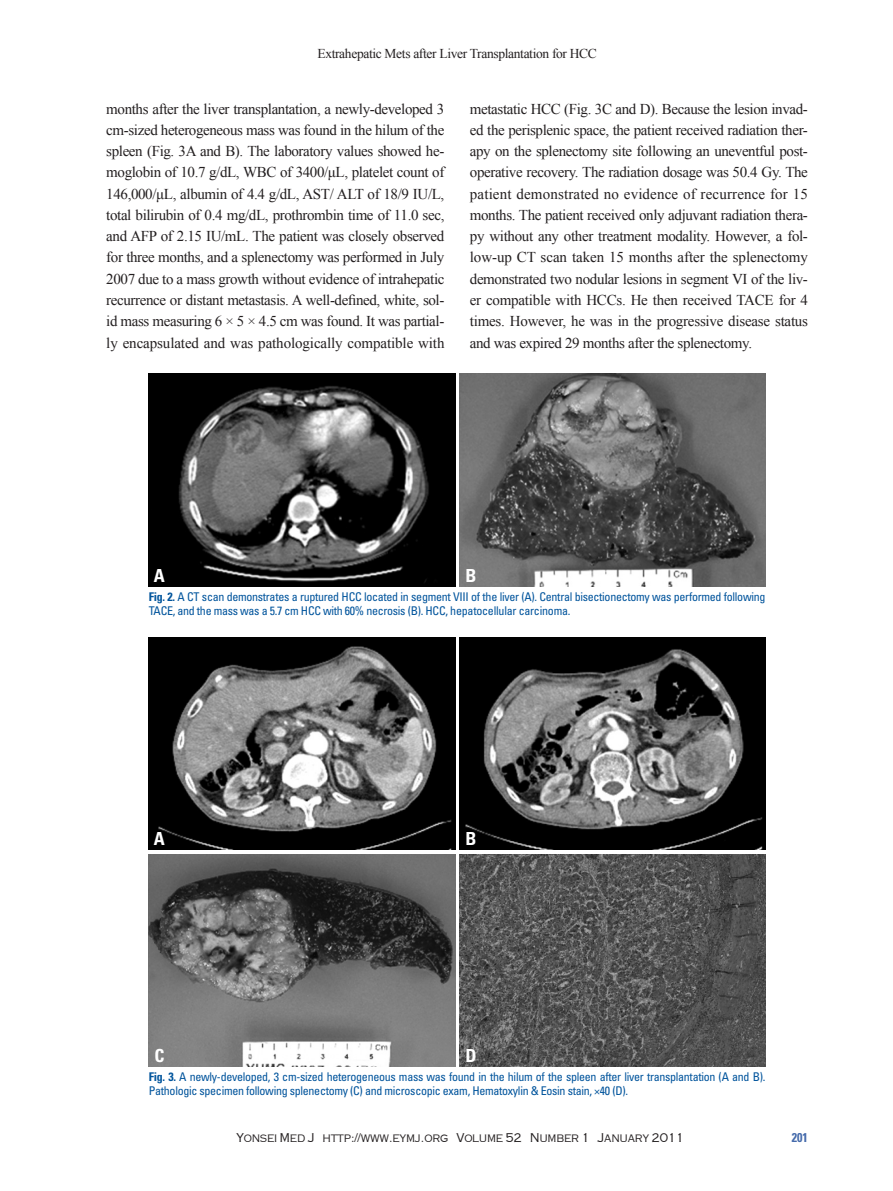
<style>
.page{position:relative;width:893px;height:1191px;background:#fff}
.page>*{position:absolute;margin:0;border:0;box-sizing:border-box;transform-origin:0 0}
.정규{font:700 condensed 18px "Univers LT Std";color:#fff}
.본문_YMJ{font:15px/21.3px "Times New Roman";letter-spacing:-.01em;color:#231f20;text-align:justify}
.런닝_YMJ{font:13.5px "Times New Roman";letter-spacing:-.025em;color:#231f20}
.t1{font:700 condensed 12.75px "Univers LT Std";color:#446aab;scale:.95 1}
.사진설명_YMJ{font:condensed 12px/14.2px "Univers LT Std";letter-spacing:-.025em;color:#01549c}
.t2{font:300 12px "Metalcut";letter-spacing:-.025em;color:#231f20}
.s1{font-weight:700}
</style>
<div class="page">
<img style="left:149px;top:374px;width:306px;height:212px">
<img style="left:459px;top:374px;width:306px;height:212px">
<img style="left:149px;top:854px;width:306px;height:212px">
<img style="left:149px;top:637px;width:306px;height:213px">
<img style="left:459px;top:854px;width:306px;height:212px">
<img style="left:459px;top:637px;width:306px;height:213px">
<p class="런닝_YMJ" style="left:317px;top:44px;width:281px">Extrahepatic Mets after Liver Transplantation for HCC</p>
<p class="본문_YMJ" style="left:106px;top:98px;width:340px">months after the liver transplantation, a newly-developed 3 cm-sized heterogeneous mass was found in the hilum of the spleen (Fig. 3A and B). The laboratory values showed he&shy;moglobin of 10.7 g/dL, WBC of 3400/μL, platelet count of 146,000/μL, albumin of 4.4 g/dL, AST/ ALT of 18/9 IU/L, total bilirubin of 0.4 mg/dL, prothrombin time of 11.0 sec, and AFP of 2.15 IU/mL. The patient was closely observed for three months, and a splenectomy was performed in July 2007 due to a mass growth without evidence of intrahepatic recurrence or distant metastasis. A well-defined, white, sol&shy;id mass measuring 6 × 5 × 4.5 cm was found. It was partial&shy;ly encapsulated and was pathologically compatible with</p>
<p class="본문_YMJ" style="left:470px;top:98px;width:340px">metastatic HCC (Fig. 3C and D). Because the lesion invad&shy;ed the perisplenic space, the patient received radiation ther&shy;apy on the splenectomy site following an uneventful post&shy;operative recovery. The radiation dosage was 50.4 Gy. The patient demonstrated no evidence of recurrence for 15 months. The patient received only adjuvant radiation thera&shy;py without any other treatment modality. However, a fol&shy;low-up CT scan taken 15 months after the splenectomy demonstrated two nodular lesions in segment VI of the liv&shy;er compatible with HCCs. He then received TACE for 4 times. However, he was in the progressive disease status and was expired 29 months after the splenectomy.</p>
<p class="정규" style="left:154px;top:564px;width:12px">A</p>
<p class="정규" style="left:465px;top:564px;width:12px">B</p>
<p class="사진설명_YMJ" style="left:149px;top:589px;width:618px"><span class="s1">Fig. 2.</span> A CT scan demonstrates a ruptured HCC located in segment VIII of the liver (A). Central bisectionectomy was performed following<br>TACE, and the mass was a 5.7 cm HCC with 60% necrosis (B). HCC, hepatocellular carcinoma.</p>
<p class="정규" style="left:154px;top:827px;width:12px">A</p>
<p class="정규" style="left:154px;top:1044px;width:12px">C</p>
<p class="정규" style="left:465px;top:827px;width:12px">B</p>
<p class="정규" style="left:465px;top:1044px;width:12px">D</p>
<p class="사진설명_YMJ" style="left:149px;top:1069px;width:618px"><span class="s1">Fig. 3.</span> A newly-developed, 3 cm-sized heterogeneous mass was found in the hilum of the spleen after liver transplantation (A and B).<br>Pathologic specimen following splenectomy (C) and microscopic exam, Hematoxylin &amp; Eosin stain, ×40 (D).</p>
<p class="t2" style="left:236px;top:1130px;width:449px">Yonsei Med J http://www.eymj.org Volume 52 Number 1 January 2011</p>
<p class="t1" style="left:792px;top:1129px;width:18px">201</p>
</div>
